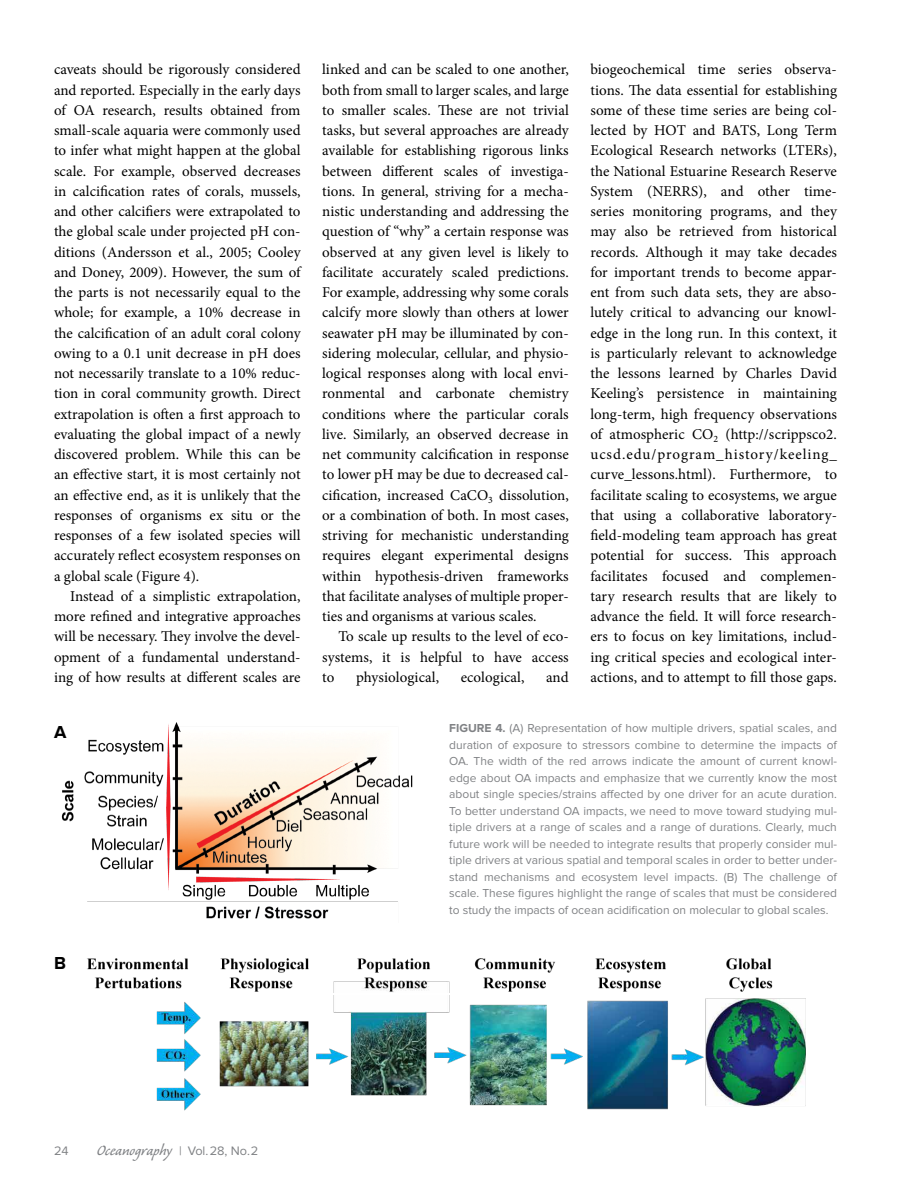
<style>
.page{position:relative;width:918px;height:1188px;background:#fff}
.page>*{position:absolute;margin:0;border:0;box-sizing:border-box;transform-origin:0 0}
.t1{font:18.75px "Caliban";color:#808285}
.t2{font:700 18px "Proxima Nova";color:#000}
.t3{font:15px/20.2px "Minion Pro";color:#000;text-align:justify}
.t4{font:12.75px "Proxima Nova";color:#808285}
.t5{font:12px/16.5px "Proxima Nova";color:#808285;text-align:justify}
.s1{font-weight:700}
.s2{font-family:"Proxima Nova";font-size:12.75px}
</style>
<div class="page">
<img style="left:61px;top:722px;width:352px;height:197px">
<img style="left:156px;top:996px;width:650px;height:115px">
<img style="left:87px;top:958px;width:686px;height:35px">
<p class="t3" style="left:54px;top:59px;width:248px">caveats should be rigorously considered and reported. Especially in the early days of OA research, results obtained from small-scale aquaria were commonly used to infer what might happen at the global scale. For example, observed decreases in calcification rates of corals, mussels, and other calcifiers were extrapolated to the global scale under projected pH con&shy;ditions (Andersson et al., 2005; Cooley and Doney, 2009). However, the sum of the parts is not necessarily equal to the whole; for example, a 10% decrease in the calcification of an adult coral colony owing to a 0.1 unit decrease in pH does not necessarily translate to a 10% reduc&shy;tion in coral community growth. Direct extrapolation is often a first approach to evaluating the global impact of a newly discovered problem. While this can be an effective start, it is most certainly not an effective end, as it is unlikely that the responses of organisms ex situ or the responses of a few isolated species will accurately reflect ecosystem responses on a global scale (Figure 4).</p>
<p class="t3" style="left:54px;top:586px;width:248px;text-indent:16px">Instead of a simplistic extrapolation, more refined and integrative approaches will be necessary. They involve the devel&shy;opment of a fundamental understand&shy;ing of how results at different scales are</p>
<p class="t2" style="left:54px;top:722px;width:14px">A</p>
<p class="t2" style="left:54px;top:953px;width:13px">B</p>
<p class="t3" style="left:322px;top:59px;width:248px">linked and can be scaled to one another, both from small to larger scales, and large to smaller scales. These are not trivial tasks, but several approaches are already available for establishing rigorous links between different scales of investiga&shy;tions. In general, striving for a mecha&shy;nistic understanding and addressing the question of “why” a certain response was observed at any given level is likely to facilitate accurately scaled predictions.<br>For example, addressing why some corals calcify more slowly than others at lower seawater pH may be illuminated by con&shy;sidering molecular, cellular, and physio&shy;logical responses along with local envi&shy;ronmental and carbonate chemistry conditions where the particular corals live. Similarly, an observed decrease in net community calcification in response to lower pH may be due to decreased cal&shy;cification, increased CaCO<sub>3</sub> dissolution, or a combination of both. In most cases, striving for mechanistic understanding requires elegant experimental designs within hypothesis-driven frameworks that facilitate analyses of multiple proper&shy;ties and organisms at various scales.</p>
<p class="t3" style="left:322px;top:626px;width:248px;text-indent:16px">To scale up results to the level of eco&shy;systems, it is helpful to have access to</p>
<p class="t3" style="left:590px;top:59px;width:248px">biogeochemical time series observa&shy;tions. The data essential for establishing some of these time series are being col&shy;lected by HOT and BATS, Long Term Ecological Research networks (LTERs), the National Estuarine Research Reserve System (NERRS), and other time&shy;series monitoring programs, and they may also be retrieved from historical records. Although it may take decades for important trends to become appar&shy;ent from such data sets, they are abso&shy;lutely critical to advancing our knowl&shy;edge in the long run. In this context, it is particularly relevant to acknowledge the lessons learned by Charles David Keeling’s persistence in maintaining long-term, high frequency observations of atmospheric CO<sub>2</sub> (http://scrippsco2. ucsd.edu/program_history/keeling_ curve_lessons.html). Furthermore, to facilitate scaling to ecosystems, we argue that using a collaborative laboratory&shy;field-modeling team approach has great potential for success. This approach facilitates focused and complemen&shy;tary research results that are likely to advance the field. It will force research&shy;ers to focus on key limitations, includ&shy;ing critical species and ecological inter&shy;actions, and to attempt to fill those gaps.</p>
<p class="t5" style="left:449px;top:720px;width:389px"><span class="s1">FIGURE 4.</span> (A) Representation of how multiple drivers, spatial scales, and duration of exposure to stressors combine to determine the impacts of OA. The width of the red arrows indicate the amount of current knowl&shy;edge about OA impacts and emphasize that we currently know the most about single species/strains affected by one driver for an acute duration.<br>To better understand OA impacts, we need to move toward studying mul&shy;tiple drivers at a range of scales and a range of durations. Clearly, much future work will be needed to integrate results that properly consider mul&shy;tiple drivers at various spatial and temporal scales in order to better under&shy;stand mechanisms and ecosystem level impacts. (B) The challenge of scale. These figures highlight the range of scales that must be considered to study the impacts of ocean acidification on molecular to global scales.</p>
<p class="t3" style="left:356px;top:667px;width:85px">physiological,</p>
<p class="t3" style="left:461px;top:667px;width:65px">ecological,</p>
<p class="t3" style="left:546px;top:667px;width:24px">and</p>
<p class="t4" style="left:54px;top:1143px;width:16px">24</p>
<p class="t1" style="left:97px;top:1141px;width:163px">Oceanography <span class="s2">| Vol.28, No.2</span></p>
</div>
